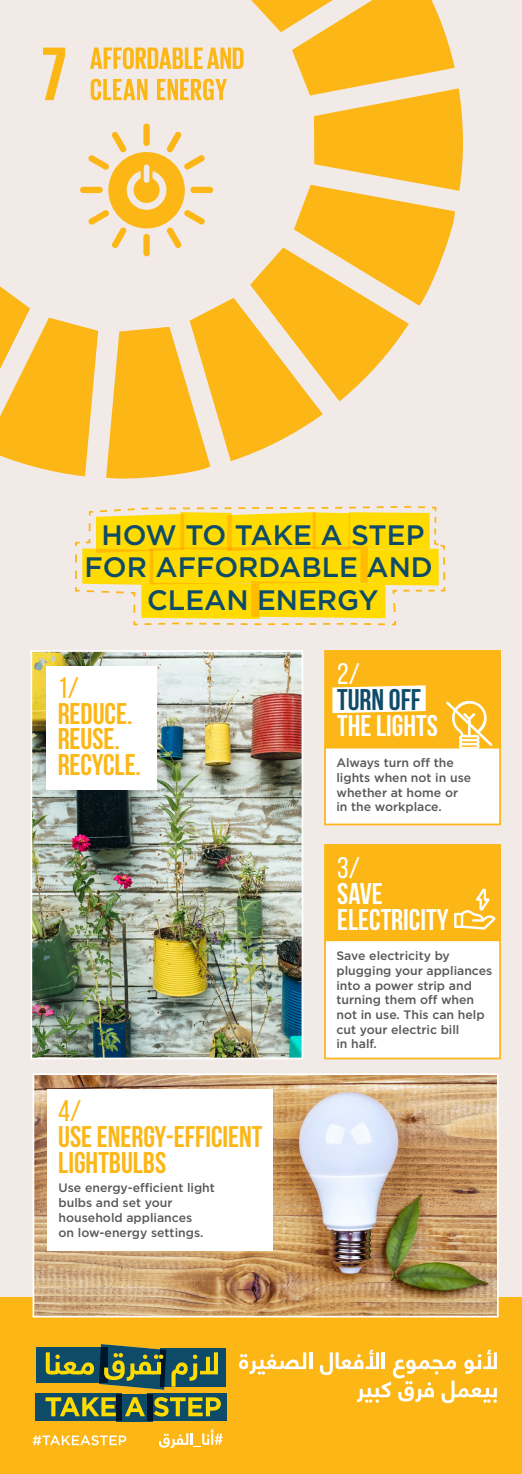
<style>
.page{position:relative;width:522px;height:1474px;background:#fff}
.page>*{position:absolute;margin:0;border:0;box-sizing:border-box;transform-origin:0 0}
.t1{font:700 29.75px/25.6px "Bebas Neue";color:#fcb615}
.t2{font:700 29.75px/25.6px "Bebas Neue";color:#fff}
.t3{font:500 28px/32.6px "Gotham";color:#0e4b68;text-align:center}
.t4{font:500 12.25px/14.7px "Gotham";color:#57585a}
.s1{font-weight:400}
.s2{color:#0e4b68}
</style>
<div class="page">
<div style="left:0;top:0;width:522px;height:1473px;background:#f1eae6"></div>
<div style="left:0;top:1297px;width:522px;height:176px;background:#fcb615"></div>
<img style="left:30px;top:650px;width:273px;height:409px">
<img style="left:33px;top:1073px;width:465px;height:244px">
<svg style="left:33px;top:1435px;width:93px;height:10px"></svg>
<svg style="left:159px;top:1429px;width:63px;height:18px"></svg>
<svg style="left:239px;top:1352px;width:67px;height:22px"></svg>
<hr style="left:309px;top:1352px;width:3px;height:16px;background:#fff">
<svg style="left:320px;top:1349px;width:176px;height:54px"></svg>
<div style="left:46px;top:665px;width:111px;height:124px;background:#fff"></div>
<div style="left:47px;top:1088px;width:225px;height:162px;background:#fff"></div>
<svg style="left:0;top:0;width:463px;height:479px"></svg>
<div style="left:36px;top:1392px;width:86px;height:28px;background:#0e4b68"></div>
<div style="left:147px;top:1393px;width:79px;height:27px;background:#0e4b68"></div>
<div style="left:36px;top:1347px;width:72px;height:35px;background:#0e4b68"></div>
<div style="left:160px;top:1348px;width:65px;height:38px;background:#0e4b68"></div>
<svg style="left:116px;top:1394px;width:36px;height:26px"></svg>
<svg style="left:45px;top:1397px;width:71px;height:19px"></svg>
<svg style="left:125px;top:1397px;width:20px;height:19px"></svg>
<svg style="left:154px;top:1397px;width:67px;height:19px"></svg>
<svg style="left:46px;top:1344px;width:172px;height:45px"></svg>
<svg style="left:324px;top:844px;width:176px;height:215px;background:#fddd94"></svg>
<svg style="left:324px;top:650px;width:177px;height:175px;background:#fddb8e"></svg>
<svg style="left:75px;top:506px;width:371px;height:120px"></svg>
<p class="t3" style="left:84px;top:517px;width:349px">HOW TO TAKE A STEP<br>FOR AFFORDABLE AND<br>CLEAN ENERGY</p>
<p class="t1" style="left:58px;top:674px;width:85px"><span class="s1">1/<br></span>REDUCE.<br>REUSE.<br>RECYCLE.</p>
<p class="t1" style="left:58px;top:1098px;width:205px"><span class="s1">4/<br></span>USE ENERGY-EFFICIENT<br>LIGHTBULBS</p>
<p class="t4" style="left:59px;top:1180px;width:158px">Use energy-efficient light bulbs and set your household appliances<br>on low-energy settings.</p>
<p class="t2" style="left:337px;top:661px;width:102px"><span class="s1">2/<br></span><span class="s2">TURN OFF<br></span>THE LIGHTS</p>
<p class="t4" style="left:336px;top:755px;width:136px">Always turn off the lights when not in use whether at home or in the workplace.</p>
<p class="t2" style="left:337px;top:854px;width:113px"><span class="s1">3/<br></span>SAVE<br>ELECTRICITY</p>
<p class="t4" style="left:336px;top:948px;width:157px">Save electricity by plugging your appliances into a power strip and turning them off when not in use. This can help cut your electric bill<br>in half.</p>
</div>
